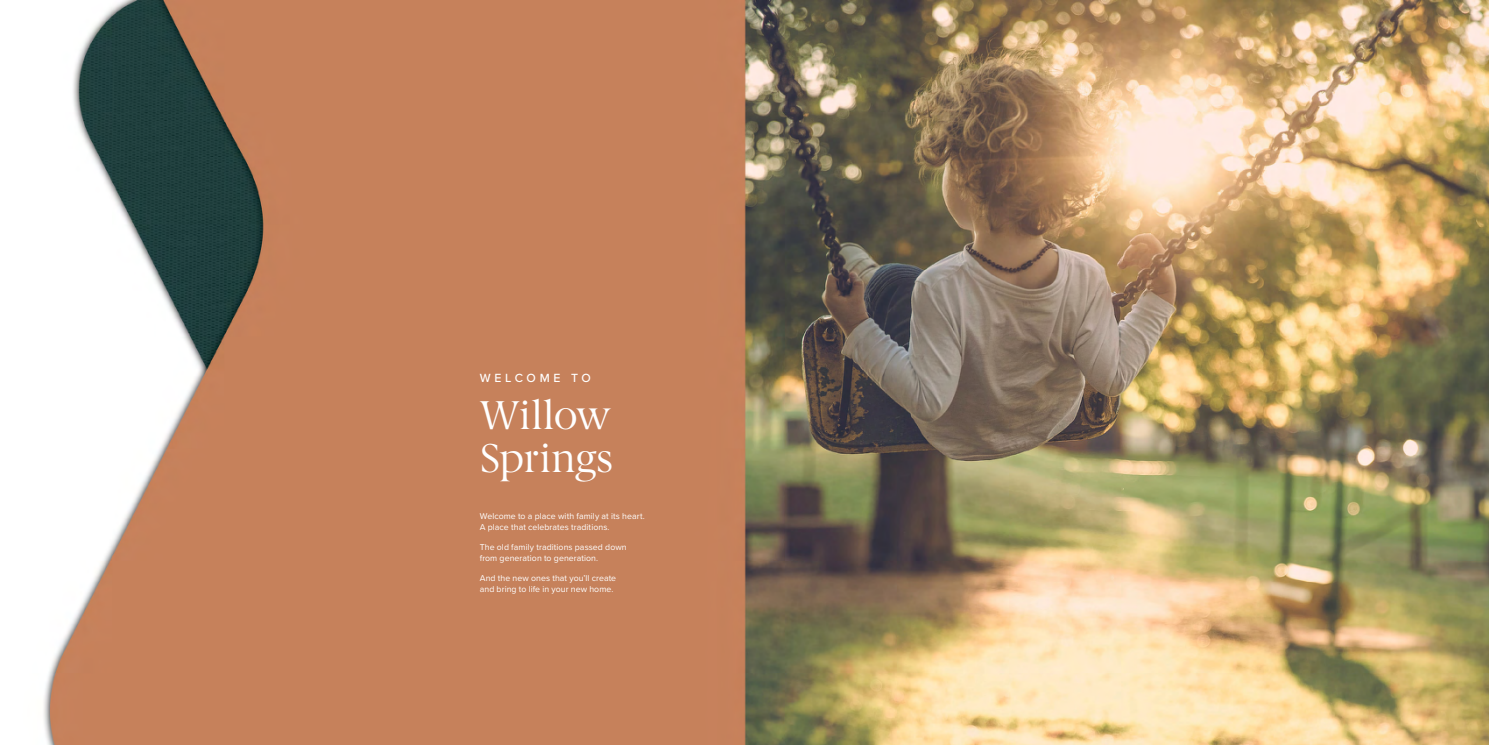
<style>
.page{position:relative;width:1489px;height:745px;background:#fff}
.page>*{position:absolute;margin:0;border:0;box-sizing:border-box;transform-origin:0 0}
.t1{font:40.25px/42px "Berlingske Serif";letter-spacing:-.01em;color:#fff}
.t2{font:500 12.25px "Proxima Nova";letter-spacing:.305em;color:#fff}
.t3{font:8.75px/10.5px "Proxima Nova";letter-spacing:.005em;color:#fff}
</style>
<div class="page">
<img style="left:43px;top:0;width:1445px;height:744px">
<h2 class="t2" style="left:480px;top:369px;width:112px">WELCOME TO</h2>
<h1 class="t1" style="left:480px;top:394px;width:135px">Willow<br>Springs</h1>
<p class="t3" style="left:480px;top:510px;width:166px">Welcome to a place with family at its heart.<br>A place that celebrates traditions.</p>
<p class="t3" style="left:480px;top:541px;width:148px">The old family traditions passed down from generation to generation.</p>
<p class="t3" style="left:480px;top:572px;width:138px">And the new ones that you’ll create and bring to life in your new home.</p>
</div>
